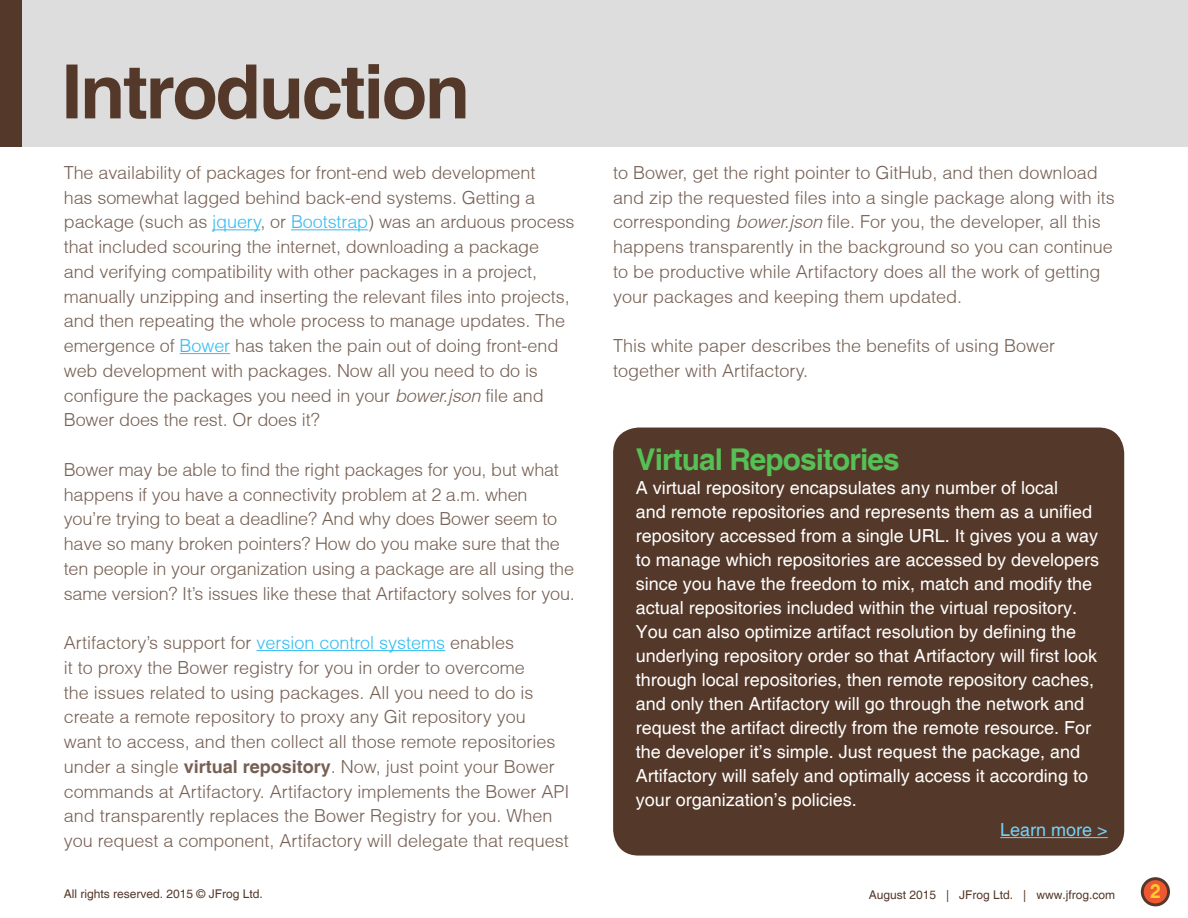
<style>
.page{position:relative;width:1188px;height:918px;background:#fff}
.page>*{position:absolute;margin:0;border:0;box-sizing:border-box;transform-origin:0 0}
.t1{font:700 75px "Helvetica";letter-spacing:-.03em;color:#543829}
.t2{font:700 30px "Helvetica";letter-spacing:-.03em;color:#56c056}
.t3{font:700 19.35px "Helvetica";color:#ffcc2e}
.t4{font:300 18px/24.8px "Helvetica";letter-spacing:-.005em;color:#766054}
.t5{font:18px/24px "Helvetica";color:#fff}
.t6{font:18px "Helvetica";color:#74d1f7}
.t7{font:12px "Helvetica";color:#543829}
.s1{color:#33bcf1}
.s2{font-style:italic}
.s3{font-weight:700}
</style>
<div class="page">
<div style="left:1142px;top:879px;width:27px;height:26px;background:#f05733;border-radius:50%"></div>
<div style="left:1141px;top:877px;width:29px;height:29px;border:3px solid #543829;border-radius:50%"></div>
<div style="left:613px;top:428px;width:511px;height:428px;background:#543829;border-radius:26px"></div>
<div style="left:0;top:0;width:1188px;height:147px;background:#ddd"></div>
<hr style="left:212px;top:229px;width:48px;height:1px;background:#33bcf1">
<hr style="left:291px;top:229px;width:77px;height:1px;background:#33bcf1">
<hr style="left:180px;top:353px;width:50px;height:1px;background:#33bcf1">
<hr style="left:256px;top:650px;width:189px;height:1px;background:#33bcf1">
<hr style="left:1000px;top:837px;width:108px;height:1px;background:#74d1f7">
<div style="left:0;top:0;width:21px;height:147px;background:#543829"></div>
<h1 class="t1" style="left:62px;top:46px;width:410px">Introduction</h1>
<p class="t4" style="left:64px;top:160px;width:512px">The availability of packages for front-end web development<br>has somewhat lagged behind back-end systems. Getting a package (such as <span class="s1">jquery</span>, or <span class="s1">Bootstrap</span>) was an arduous process that included scouring the internet, downloading a package<br>and verifying compatibility with other packages in a project, manually unzipping and inserting the relevant files into projects, and then repeating the whole process to manage updates. The emergence of <span class="s1">Bower</span> has taken the pain out of doing front-end web development with packages. Now all you need to do is configure the packages you need in your <span class="s2">bower.json</span> file and Bower does the rest. Or does it?</p>
<p class="t4" style="left:64px;top:457px;width:513px">Bower may be able to find the right packages for you, but what happens if you have a connectivity problem at 2 a.m. when you’re trying to beat a deadline? And why does Bower seem to have so many broken pointers? How do you make sure that the ten people in your organization using a package are all using the same version? It’s issues like these that Artifactory solves for you.</p>
<p class="t4" style="left:64px;top:630px;width:507px">Artifactory’s support for <span class="s1">version control systems</span> enables<br>it to proxy the Bower registry for you in order to overcome<br>the issues related to using packages. All you need to do is create a remote repository to proxy any Git repository you<br>want to access, and then collect all those remote repositories under a single <span class="s3">virtual repository</span>. Now, just point your Bower commands at Artifactory. Artifactory implements the Bower API and transparently replaces the Bower Registry for you. When you request a component, Artifactory will delegate that request</p>
<p class="t4" style="left:613px;top:160px;width:503px">to Bower, get the right pointer to GitHub, and then download and zip the requested files into a single package along with its corresponding <span class="s2">bower.json</span> file. For you, the developer, all this happens transparently in the background so you can continue to be productive while Artifactory does all the work of getting your packages and keeping them updated.</p>
<p class="t4" style="left:613px;top:333px;width:444px">This white paper describes the benefits of using Bower together with Artifactory.</p>
<h2 class="t2" style="left:636px;top:441px;width:265px">Virtual Repositories</h2>
<p class="t5" style="left:636px;top:476px;width:465px">A virtual repository encapsulates any number of local<br>and remote repositories and represents them as a unified repository accessed from a single URL. It gives you a way to manage which repositories are accessed by developers since you have the freedom to mix, match and modify the actual repositories included within the virtual repository.<br>You can also optimize artifact resolution by defining the underlying repository order so that Artifactory will first look through local repositories, then remote repository caches, and only then Artifactory will go through the network and request the artifact directly from the remote resource. For the developer it’s simple. Just request the package, and Artifactory will safely and optimally access it according to your organization’s policies.</p>
<p class="t6" style="left:1000px;top:819px;width:109px">Learn more &gt;</p>
<p class="t7" style="left:64px;top:887px;width:200px">All rights reserved. 2015 © JFrog Ltd.</p>
<p class="t7" style="left:869px;top:888px;width:248px">August 2015 | JFrog Ltd. | www.jfrog.com</p>
<p class="t3" style="left:1150px;top:879px;width:12px">2</p>
</div>
